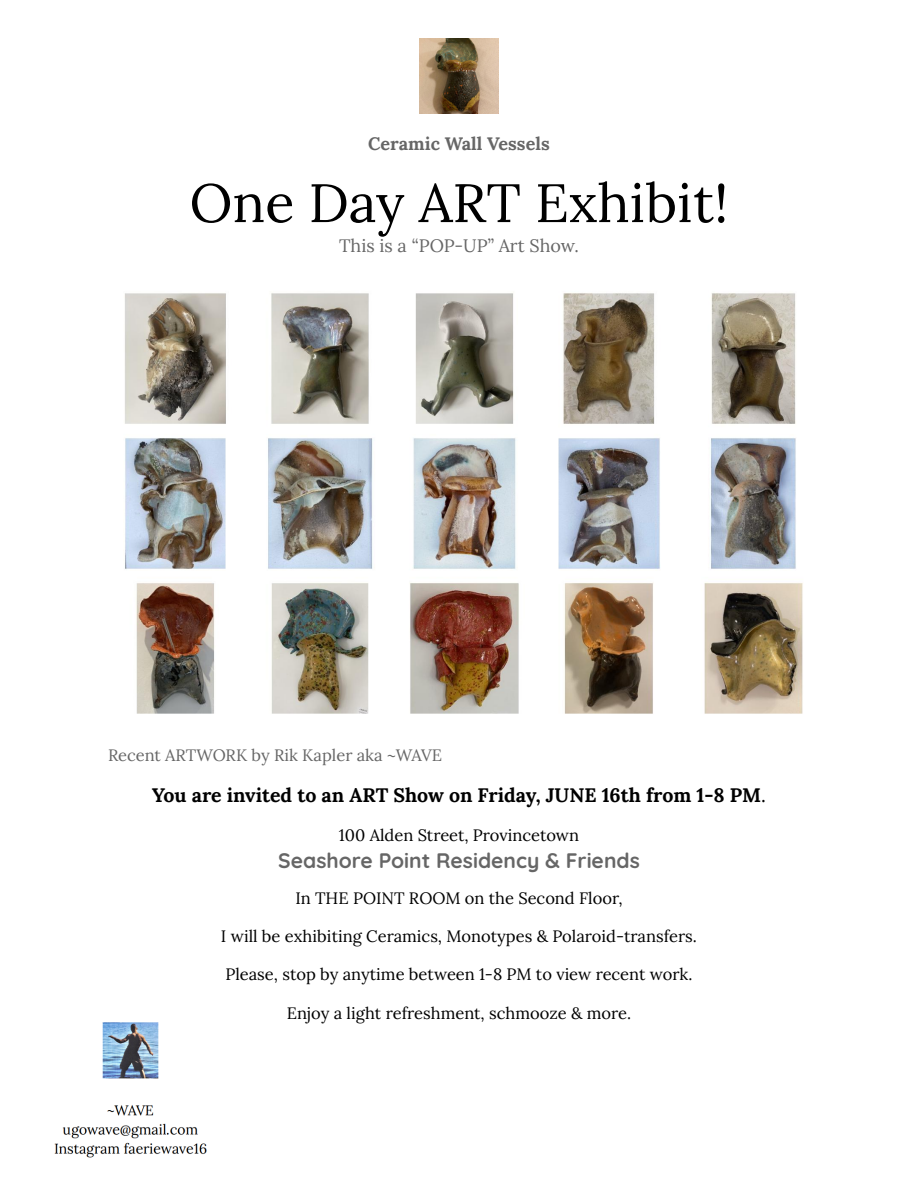
<style>
.page{position:relative;width:918px;height:1188px;background:#fff}
.page>*{position:absolute;margin:0;border:0;box-sizing:border-box;transform-origin:0 0}
.t1{font:54px "Lora";color:#000}
.t2{font:700 21px "Quicksand";color:#666}
.t3{font:700 19.5px "Lora";color:#000}
.t4{font:18px "Lora";color:#666}
.t5{font:700 18px "Lora";color:#666}
.t6{font:16.5px "Lora";color:#000}
.t7{font:16.5px "Lora";color:#666}
.s1{font-weight:400}
</style>
<div class="page">
<img style="left:419px;top:38px;width:80px;height:76px">
<img style="left:124px;top:293px;width:679px;height:421px">
<img style="left:54px;top:1022px;width:153px;height:136px">
<p class="t5" style="left:368px;top:129px;width:183px">Ceramic Wall Vessels</p>
<p class="t1" style="left:190px;top:162px;width:540px">One Day ART Exhibit!</p>
<p class="t4" style="left:339px;top:232px;width:241px">This is a “POP-UP” Art Show.</p>
<p class="t7" style="left:108px;top:743px;width:336px">Recent ARTWORK by Rik Kapler aka ~WAVE</p>
<p class="t3" style="left:152px;top:779px;width:615px">You are invited to an ART Show on Friday, JUNE 16th from 1-8 PM<span class="s1">.</span></p>
<p class="t6" style="left:339px;top:822px;width:242px">100 Alden Street, Provincetown</p>
<p class="t2" style="left:278px;top:845px;width:363px">Seashore Point Residency &amp; Friends</p>
<p class="t6" style="left:295px;top:885px;width:329px">In THE POINT ROOM on the Second Floor,</p>
<p class="t6" style="left:221px;top:924px;width:478px">I will be exhibiting Ceramics, Monotypes &amp; Polaroid-transfers.</p>
<p class="t6" style="left:226px;top:962px;width:468px">Please, stop by anytime between 1-8 PM to view recent work.</p>
<p class="t6" style="left:287px;top:1000px;width:346px">Enjoy a light refreshment, schmooze &amp; more.</p>
</div>
